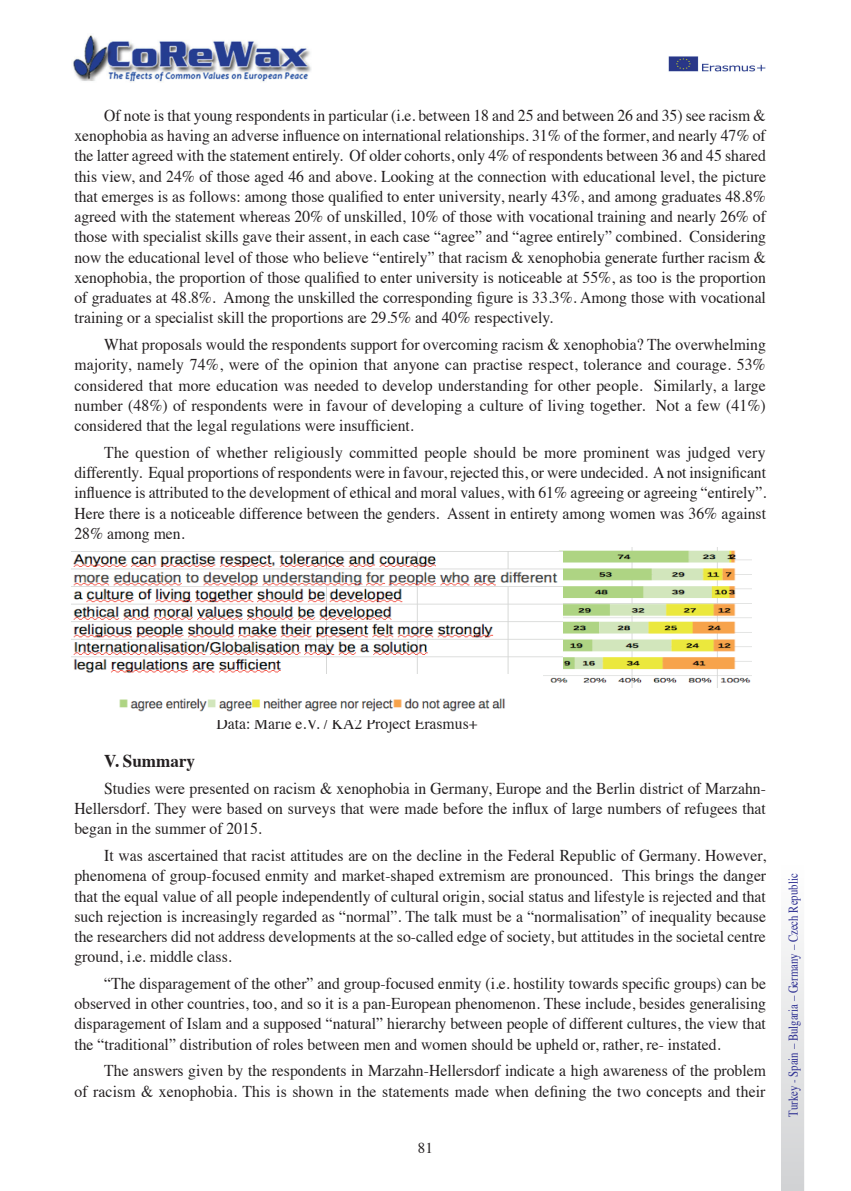
<style>
.page{position:relative;width:851px;height:1191px;background:#fff}
.page>*{position:absolute;margin:0;border:0;box-sizing:border-box;transform-origin:0 0}
.t1{font:700 18px "Times";color:#231f20;scale:.95 1}
.t2{font:16.5px/20.2px "Times";color:#231f20;text-align:justify;scale:.95 1}
.t3{font:15px "Times";color:#231f20}
.t4{font:13.5px "Times";color:#2e3092;scale:.8 1}
</style>
<div class="page">
<div style="left:780px;top:864px;width:24px;height:327px;background:linear-gradient(to bottom,#fefefe,#d1d2d4);border:2px solid #d1d2d4"></div>
<img style="left:72px;top:35px;width:239px;height:47px">
<img style="left:668px;top:56px;width:97px;height:16px">
<img style="left:543px;top:547px;width:208px;height:140px">
<img style="left:71px;top:552px;width:491px;height:122px">
<img style="left:119px;top:698px;width:386px;height:14px">
<p class="t2" style="left:74px;top:104px;width:729px;text-indent:30px">Of note is that young respondents in particular (i.e. between 18 and 25 and between 26 and 35) see racism &amp; xenophobia as having an adverse influence on international relationships. 31% of the former, and nearly 47% of the latter agreed with the statement entirely. Of older cohorts, only 4% of respondents between 36 and 45 shared this view, and 24% of those aged 46 and above. Looking at the connection with educational level, the picture that emerges is as follows: among those qualified to enter university, nearly 43%, and among graduates 48.8% agreed with the statement whereas 20% of unskilled, 10% of those with vocational training and nearly 26% of those with specialist skills gave their assent, in each case “agree” and “agree entirely” combined. Considering now the educational level of those who believe “entirely” that racism &amp; xenophobia generate further racism &amp; xenophobia, the proportion of those qualified to enter university is noticeable at 55%, as too is the proportion of graduates at 48.8%. Among the unskilled the corresponding figure is 33.3%. Among those with vocational training or a specialist skill the proportions are 29.5% and 40% respectively.</p>
<p class="t2" style="left:74px;top:333px;width:729px;text-indent:30px">What proposals would the respondents support for overcoming racism &amp; xenophobia? The overwhelming majority, namely 74%, were of the opinion that anyone can practise respect, tolerance and courage. 53% considered that more education was needed to develop understanding for other people. Similarly, a large number (48%) of respondents were in favour of developing a culture of living together. Not a few (41%) considered that the legal regulations were insufficient.</p>
<p class="t2" style="left:74px;top:441px;width:729px;text-indent:30px">The question of whether religiously committed people should be more prominent was judged very differently. Equal proportions of respondents were in favour, rejected this, or were undecided. A not insignificant influence is attributed to the development of ethical and moral values, with 61% agreeing or agreeing “entirely”.<br>Here there is a noticeable difference between the genders. Assent in entirety among women was 36% against 28% among men.</p>
<p class="t2" style="left:216px;top:712px;width:276px">Data: Marie e.V. / KA2 Project Erasmus+</p>
<p class="t1" style="left:104px;top:744px;width:97px">V. Summary</p>
<p class="t2" style="left:74px;top:776px;width:729px;text-indent:30px">Studies were presented on racism &amp; xenophobia in Germany, Europe and the Berlin district of Marzahn-Hellersdorf. They were based on surveys that were made before the influx of large numbers of refugees that began in the summer of 2015.</p>
<p class="t2" style="left:74px;top:844px;width:729px;text-indent:30px">It was ascertained that racist attitudes are on the decline in the Federal Republic of Germany. However, phenomena of group-focused enmity and market-shaped extremism are pronounced. This brings the danger that the equal value of all people independently of cultural origin, social status and lifestyle is rejected and that such rejection is increasingly regarded as “normal”. The talk must be a “normalisation” of inequality because the researchers did not address developments at the so-called edge of society, but attitudes in the societal centre ground, i.e. middle class.</p>
<p class="t2" style="left:74px;top:971px;width:729px;text-indent:30px">“The disparagement of the other” and group-focused enmity (i.e. hostility towards specific groups) can be observed in other countries, too, and so it is a pan-European phenomenon. These include, besides generalising disparagement of Islam and a supposed “natural” hierarchy between people of different cultures, the view that the “traditional” distribution of roles between men and women should be upheld or, rather, re- instated.</p>
<p class="t2" style="left:74px;top:1059px;width:729px;text-align:right">The answers given by the respondents in Marzahn-Hellersdorf indicate a high awareness of the problem<br>of racism &amp; xenophobia. This is shown in the statements made when defining the two concepts and their</p>
<p class="t3" style="left:418px;top:1133px;width:16px">81</p>
<p class="t4" style="left:780px;top:1116px;width:305px;rotate:-90deg">Turkey - Spain – Bulgaria – Germany – Czech Republic</p>
</div>
